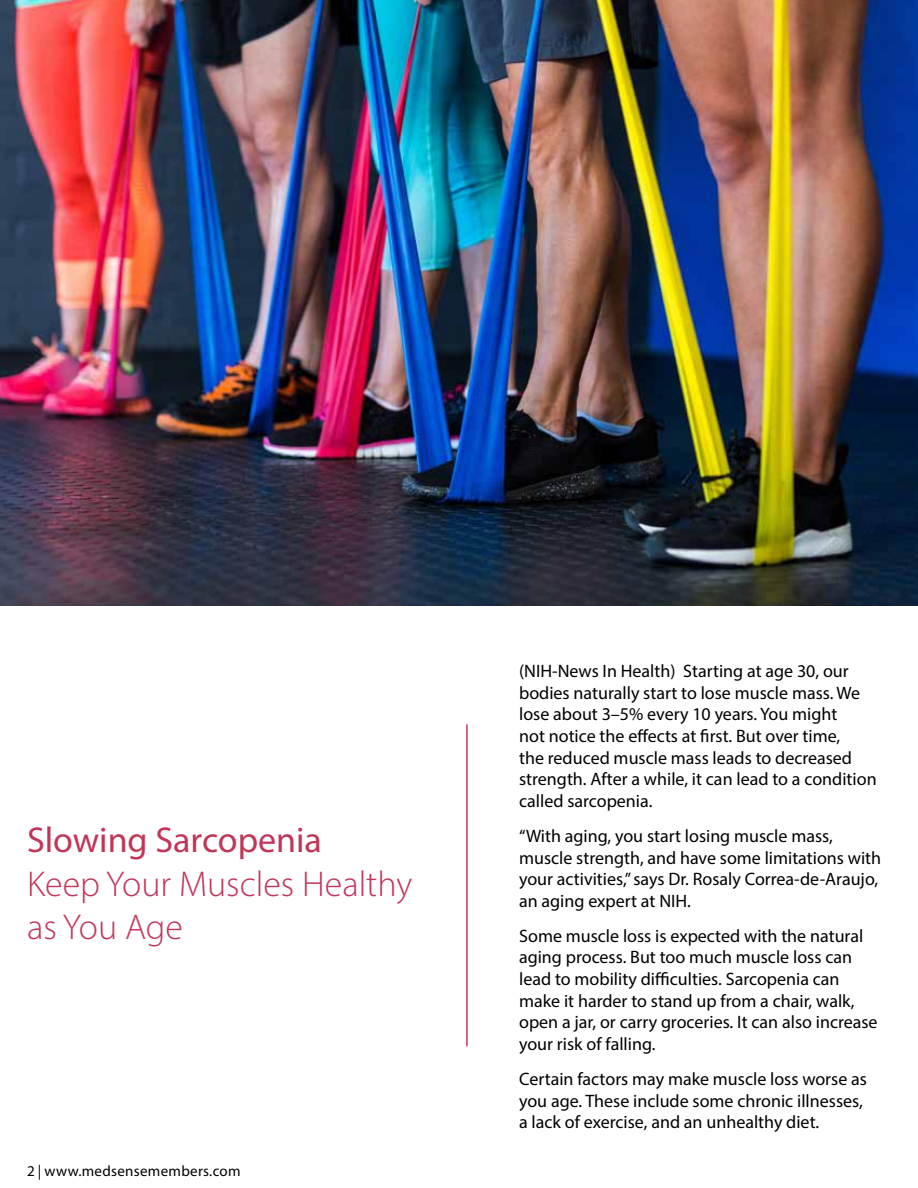
<style>
.page{position:relative;width:918px;height:1188px;background:#fff}
.page>*{position:absolute;margin:0;border:0;box-sizing:border-box;transform-origin:0 0}
.t1{font:300 36px/43.5px "Myriad Pro";color:#c13658}
.t2{font:36px "Myriad Pro";color:#c13658}
.t3{font:18px/21.6px "Myriad Pro";color:#000}
.t4{font:15px "Myriad Pro";letter-spacing:.02em;color:#000}
</style>
<div class="page">
<img style="left:0;top:0;width:918px;height:606px">
<hr style="left:466px;top:724px;width:2px;height:322px;background:#c13658">
<h1 class="t2" style="left:27px;top:818px;width:296px">Slowing Sarcopenia</h1>
<h1 class="t1" style="left:27px;top:862px;width:387px">Keep Your Muscles Healthy as You Age</h1>
<p class="t4" style="left:27px;top:1162px;width:215px">2 | www.medsensemembers.com</p>
<p class="t3" style="left:519px;top:660px;width:359px">(NIH-News In Health) Starting at age 30, our bodies naturally start to lose muscle mass. We lose about 3–5% every 10 years. You might<br>not notice the effects at first. But over time,<br>the reduced muscle mass leads to decreased strength. After a while, it can lead to a condition called sarcopenia.</p>
<p class="t3" style="left:519px;top:825px;width:364px">“With aging, you start losing muscle mass, muscle strength, and have some limitations with your activities,” says Dr. Rosaly Correa-de-Araujo, an aging expert at NIH.</p>
<p class="t3" style="left:519px;top:925px;width:360px">Some muscle loss is expected with the natural aging process. But too much muscle loss can lead to mobility difficulties. Sarcopenia can make it harder to stand up from a chair, walk, open a jar, or carry groceries. It can also increase your risk of falling.</p>
<p class="t3" style="left:519px;top:1068px;width:349px">Certain factors may make muscle loss worse as you age. These include some chronic illnesses, a lack of exercise, and an unhealthy diet.</p>
</div>
